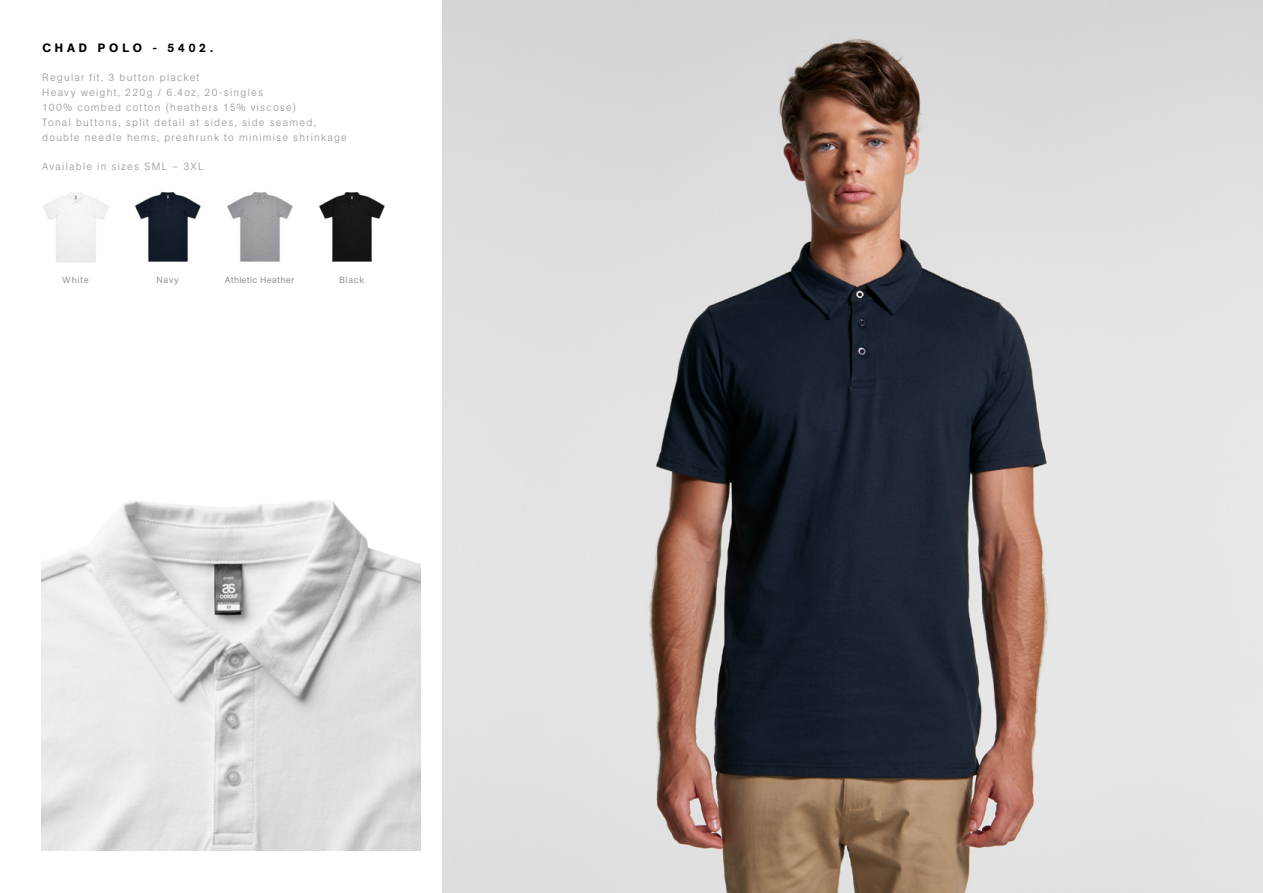
<style>
.page{position:relative;width:1263px;height:893px;background:#fff}
.page>*{position:absolute;margin:0;border:0;box-sizing:border-box;transform-origin:0 0}
.t1{font:500 12px "AG Book Pro";letter-spacing:.32em;color:#000}
.t2{font:300 10.5px/15px "AG Book Pro";letter-spacing:.115em;color:#939598}
.t3{font:9px "AG Book Pro";letter-spacing:.04em;color:#939598}
</style>
<div class="page">
<img style="left:442px;top:0;width:821px;height:893px">
<img style="left:42px;top:501px;width:379px;height:349px">
<img style="left:134px;top:191px;width:67px;height:71px">
<img style="left:319px;top:192px;width:66px;height:70px">
<img style="left:43px;top:192px;width:66px;height:70px">
<img style="left:227px;top:192px;width:66px;height:70px">
<p class="t1" style="left:42px;top:40px;width:172px">CHAD POLO - 5402.</p>
<p class="t2" style="left:42px;top:69px;width:306px">Regular fit, 3 button placket<br>Heavy weight, 220g / 6.4oz, 20-singles<br>100% combed cotton (heathers 15% viscose)<br>Tonal buttons, split detail at sides, side seamed, double needle hems, preshrunk to minimise shrinkage</p>
<p class="t2" style="left:42px;top:158px;width:163px">Available in sizes SML – 3XL</p>
<p class="t3" style="left:62px;top:274px;width:28px">White</p>
<p class="t3" style="left:156px;top:274px;width:24px">Navy</p>
<p class="t3" style="left:339px;top:274px;width:27px">Black</p>
<p class="t3" style="left:225px;top:274px;width:71px">Athletic Heather</p>
</div>
